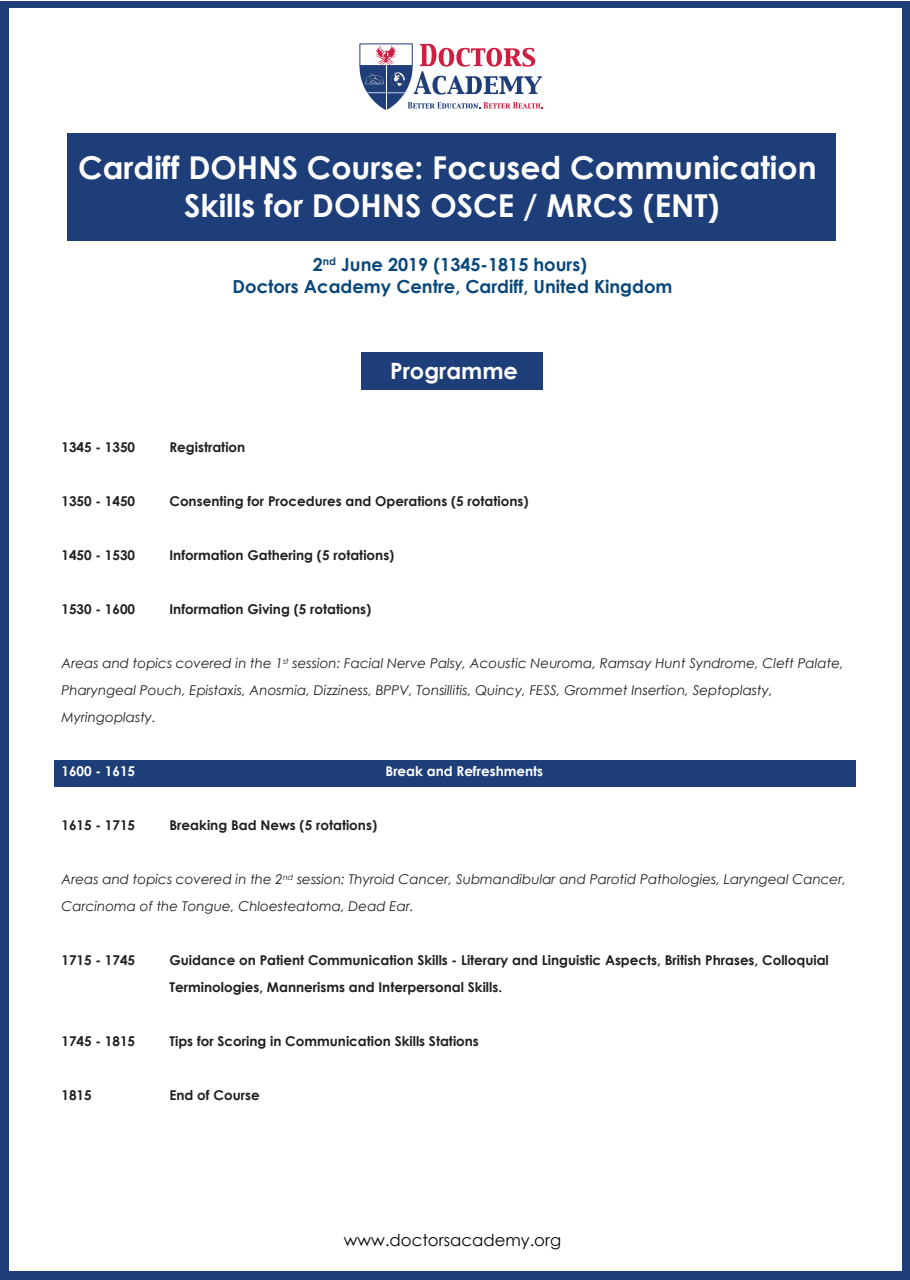
<style>
.page{position:relative;width:910px;height:1280px;background:#fff}
.page>*{position:absolute;margin:0;border:0;box-sizing:border-box;transform-origin:0 0}
.t1{font:700 31.5px/37.8px "Century Gothic";color:#fff;text-align:center}
.t2{font:700 22.5px "Century Gothic";color:#fff}
.t3{font:700 18px/21.6px "Century Gothic";color:#0a487b;text-align:center}
.t4{font:16.5px "Century Gothic";color:#050504}
.t5{font:700 13.5px/27px "Century Gothic";color:#231f20}
.t6{font:italic 13.5px/27px "Century Gothic";color:#231f20}
.t7{font:700 13.5px "Century Gothic";color:#fff}
</style>
<div class="page">
<div style="left:0;top:1px;width:910px;height:1279px;background:#1e3e7a"></div>
<div style="left:9px;top:9px;width:892px;height:1262px;background:#fff"></div>
<div style="left:67px;top:134px;width:768px;height:107px;background:#1e3e7a"></div>
<div style="left:361px;top:352px;width:182px;height:38px;background:#1e3e7a"></div>
<div style="left:55px;top:760px;width:801px;height:27px;background:#1e3e7a"></div>
<svg style="left:360px;top:44px;width:183px;height:66px"></svg>
<h1 class="t1" style="left:78px;top:147px;width:740px">Cardiff DOHNS Course: Focused Communication<br>Skills for DOHNS OSCE / MRCS (ENT)</h1>
<h3 class="t3" style="left:233px;top:253px;width:441px">2<sup>nd</sup> June 2019 (1345-1815 hours)<br>Doctors Academy Centre, Cardiff, United Kingdom</h3>
<p class="t5" style="left:61px;top:433px;width:75px">1345 - 1350</p>
<p class="t5" style="left:169px;top:433px;width:77px">Registration</p>
<h2 class="t2" style="left:390px;top:354px;width:129px">Programme</h2>
<p class="t5" style="left:61px;top:487px;width:75px">1350 - 1450</p>
<p class="t5" style="left:169px;top:487px;width:361px">Consenting for Procedures and Operations (5 rotations)</p>
<p class="t5" style="left:61px;top:541px;width:75px">1450 - 1530</p>
<p class="t5" style="left:169px;top:541px;width:226px">Information Gathering (5 rotations)</p>
<p class="t5" style="left:61px;top:595px;width:75px">1530 - 1600</p>
<p class="t5" style="left:169px;top:595px;width:203px">Information Giving (5 rotations)</p>
<p class="t6" style="left:61px;top:649px;width:784px">Areas and topics covered in the 1<sup>st</sup> session: Facial Nerve Palsy, Acoustic Neuroma, Ramsay Hunt Syndrome, Cleft Palate,<br>Pharyngeal Pouch, Epistaxis, Anosmia, Dizziness, BPPV, Tonsillitis, Quincy, FESS, Grommet Insertion, Septoplasty,<br>Myringoplasty.</p>
<p class="t7" style="left:61px;top:761px;width:75px">1600 - 1615</p>
<p class="t7" style="left:385px;top:761px;width:159px">Break and Refreshments</p>
<p class="t5" style="left:61px;top:811px;width:75px">1615 - 1715</p>
<p class="t5" style="left:169px;top:811px;width:209px">Breaking Bad News (5 rotations)</p>
<p class="t6" style="left:61px;top:865px;width:786px">Areas and topics covered in the 2<sup>nd</sup> session: Thyroid Cancer, Submandibular and Parotid Pathologies, Laryngeal Cancer,<br>Carcinoma of the Tongue, Chloesteatoma, Dead Ear.</p>
<p class="t5" style="left:61px;top:946px;width:75px">1715 - 1745</p>
<p class="t5" style="left:169px;top:946px;width:661px">Guidance on Patient Communication Skills - Literary and Linguistic Aspects, British Phrases, Colloquial<br>Terminologies, Mannerisms and Interpersonal Skills.</p>
<p class="t5" style="left:61px;top:1027px;width:75px">1745 - 1815</p>
<p class="t5" style="left:169px;top:1027px;width:311px">Tips for Scoring in Communication Skills Stations</p>
<p class="t5" style="left:61px;top:1081px;width:32px">1815</p>
<p class="t5" style="left:169px;top:1081px;width:92px">End of Course</p>
<p class="t4" style="left:344px;top:1229px;width:219px">www.doctorsacademy.org</p>
</div>
